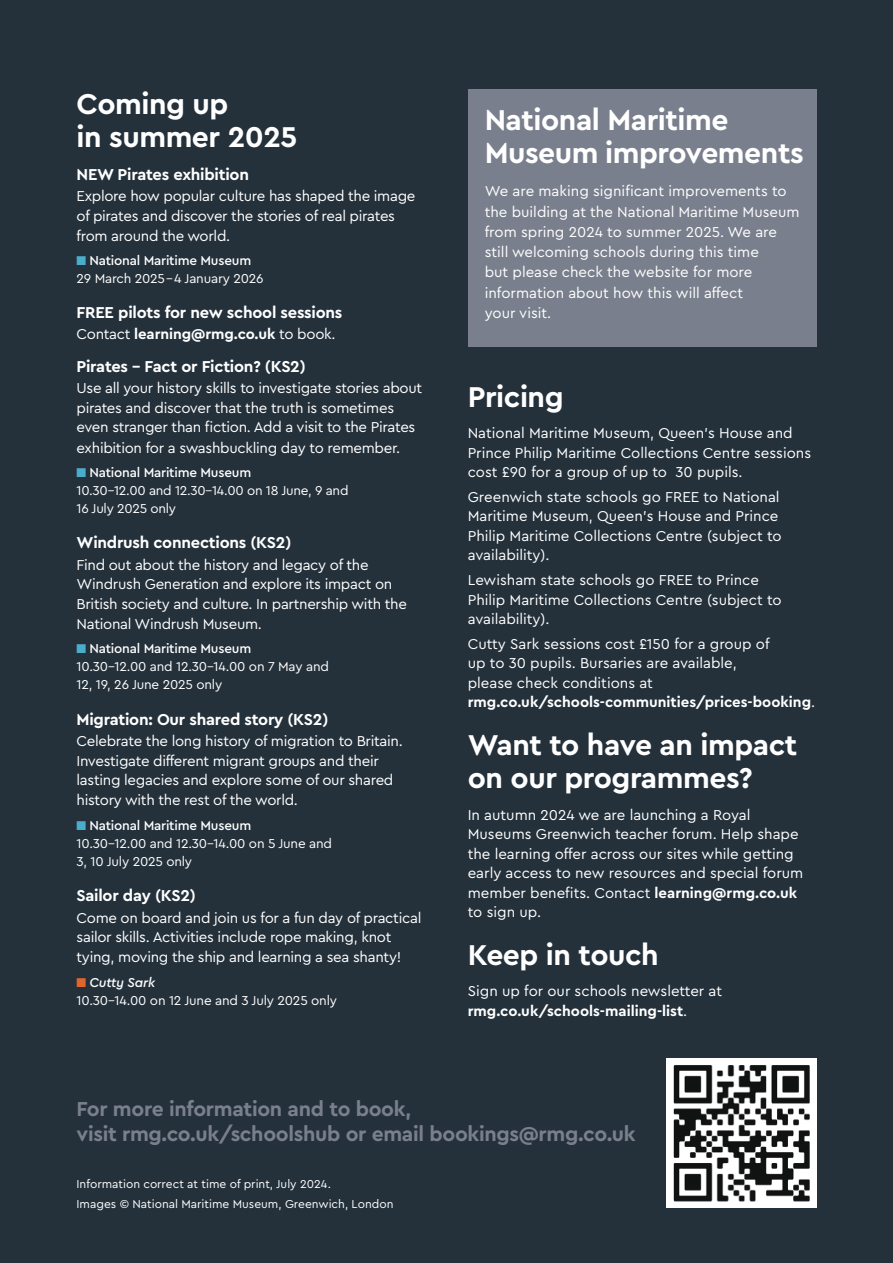
<style>
.page{position:relative;width:893px;height:1263px;background:#24313b}
.page>*{position:absolute;margin:0;border:0;box-sizing:border-box;transform-origin:0 0}
.t1{font:700 30px/33px "Cera PRO";letter-spacing:-.015em;color:#fff}
.t2{font:700 21.15px/25.3px "Cera PRO";letter-spacing:-.015em;color:#7a7f8d}
.t3{font:700 16.5px "Cera PRO";letter-spacing:-.015em;color:#fff}
.t4{font:15px/19.5px "Cera PRO";letter-spacing:-.01em;color:#fff}
.t5{font:700 15px "Cera PRO";letter-spacing:-.005em;color:#fff}
.t6{font:13.5px/18px "Cera PRO";letter-spacing:-.015em;color:#fff}
.t7{font:12px/19.5px "Cera PRO";color:#fff}
.s1{color:#4aaecb}
.s2{font-weight:500}
.s3{font-weight:400}
.s4{color:#e1662d}
.s5{font-weight:500;font-style:italic}
.s6{font-weight:700}
</style>
<div class="page">
<img style="left:667px;top:1058px;width:149px;height:150px">
<div style="left:468px;top:89px;width:348px;height:258px;background:#7a7f8d"></div>
<h1 class="t1" style="left:77px;top:86px;width:222px">Coming up<br>in summer 2025</h1>
<p class="t3" style="left:77px;top:163px;width:174px">NEW Pirates exhibition</p>
<p class="t4" style="left:77px;top:186px;width:340px">Explore how popular culture has shaped the image of pirates and discover the stories of real pirates from around the world.</p>
<p class="t6" style="left:77px;top:251px;width:189px"><span class="s1">■</span> <span class="s2">National Maritime Museum<br></span>29 March 2025- 4 January 2026</p>
<p class="t3" style="left:77px;top:302px;width:267px">FREE pilots for new school sessions</p>
<p class="t5" style="left:77px;top:324px;width:260px"><span class="s3">Contact</span> learning@rmg.co.uk <span class="s3">to book.</span></p>
<p class="t3" style="left:77px;top:355px;width:231px">Pirates – Fact or Fiction? (KS2)</p>
<p class="t4" style="left:77px;top:378px;width:347px">Use all your history skills to investigate stories about pirates and discover that the truth is sometimes even stranger than fiction. Add a visit to the Pirates exhibition for a swashbuckling day to remember.</p>
<p class="t6" style="left:77px;top:463px;width:273px"><span class="s1">■</span> <span class="s2">National Maritime Museum<br></span>10.30–12.00 and 12.30–14.00 on 18 June, 9 and<br>16 July 2025 only</p>
<p class="t3" style="left:77px;top:532px;width:216px">Windrush connections (KS2)</p>
<p class="t4" style="left:77px;top:554px;width:332px">Find out about the history and legacy of the Windrush Generation and explore its impact on British society and culture. In partnership with the National Windrush Museum.</p>
<p class="t6" style="left:77px;top:639px;width:254px"><span class="s1">■</span> <span class="s2">National Maritime Museum<br></span>10.30–12.00 and 12.30–14.00 on 7 May and<br>12, 19, 26 June 2025 only</p>
<p class="t3" style="left:77px;top:708px;width:253px">Migration: Our shared story (KS2)</p>
<p class="t4" style="left:77px;top:730px;width:328px">Celebrate the long history of migration to Britain.<br>Investigate different migrant groups and their lasting legacies and explore some of our shared history with the rest of the world.</p>
<p class="t6" style="left:77px;top:816px;width:257px"><span class="s1">■</span> <span class="s2">National Maritime Museum<br></span>10.30–12.00 and 12.30–14.00 on 5 June and<br>3, 10 July 2025 only</p>
<p class="t3" style="left:77px;top:884px;width:121px">Sailor day (KS2)</p>
<p class="t4" style="left:77px;top:907px;width:346px">Come on board and join us for a fun day of practical sailor skills. Activities include rope making, knot tying, moving the ship and learning a sea shanty!</p>
<p class="t6" style="left:77px;top:972px;width:262px"><span class="s4">■</span> <span class="s5">Cutty Sark<br></span>10.30–14.00 on 12 June and 3 July 2025 only</p>
<h1 class="t1" style="left:485px;top:103px;width:320px">National Maritime<br>Museum improvements</h1>
<p class="t4" style="left:485px;top:181px;width:316px;line-height:20.2px">We are making significant improvements to the building at the National Maritime Museum from spring 2024 to summer 2025. We are still welcoming schools during this time<br>but please check the website for more information about how this will affect<br>your visit.</p>
<h1 class="t1" style="left:468px;top:379px;width:97px">Pricing</h1>
<p class="t4" style="left:468px;top:423px;width:345px">National Maritime Museum, Queen’s House and<br>Prince Philip Maritime Collections Centre sessions cost £90 for a group of up to 30 pupils.</p>
<p class="t4" style="left:468px;top:486px;width:315px">Greenwich state schools go FREE to National Maritime Museum, Queen’s House and Prince Philip Maritime Collections Centre (subject to availability).</p>
<p class="t4" style="left:468px;top:570px;width:315px">Lewisham state schools go FREE to Prince<br>Philip Maritime Collections Centre (subject to availability).</p>
<p class="t4" style="left:468px;top:633px;width:349px">Cutty Sark sessions cost £150 for a group of<br>up to 30 pupils. Bursaries are available,<br>please check conditions at <span class="s6">rmg.co.uk/schools-communities/prices-booking</span>.</p>
<h1 class="t1" style="left:468px;top:727px;width:331px">Want to have an impact on our programmes?</h1>
<p class="t4" style="left:468px;top:804px;width:337px">In autumn 2024 we are launching a Royal Museums Greenwich teacher forum. Help shape the learning offer across our sites while getting early access to new resources and special forum member benefits. Contact <span class="s6">learning@rmg.co.uk </span>to sign up.</p>
<h1 class="t1" style="left:468px;top:937px;width:193px">Keep in touch</h1>
<p class="t4" style="left:468px;top:981px;width:256px">Sign up for our schools newsletter at <span class="s6">rmg.co.uk/schools-mailing-list</span>.</p>
<h2 class="t2" style="left:77px;top:1095px;width:561px">For more information and to book,<br>visit rmg.co.uk/schoolshub or email bookings@rmg.co.uk</h2>
<p class="t7" style="left:77px;top:1174px;width:318px">Information correct at time of print, July 2024.<br>Images © National Maritime Museum, Greenwich, London</p>
</div>
